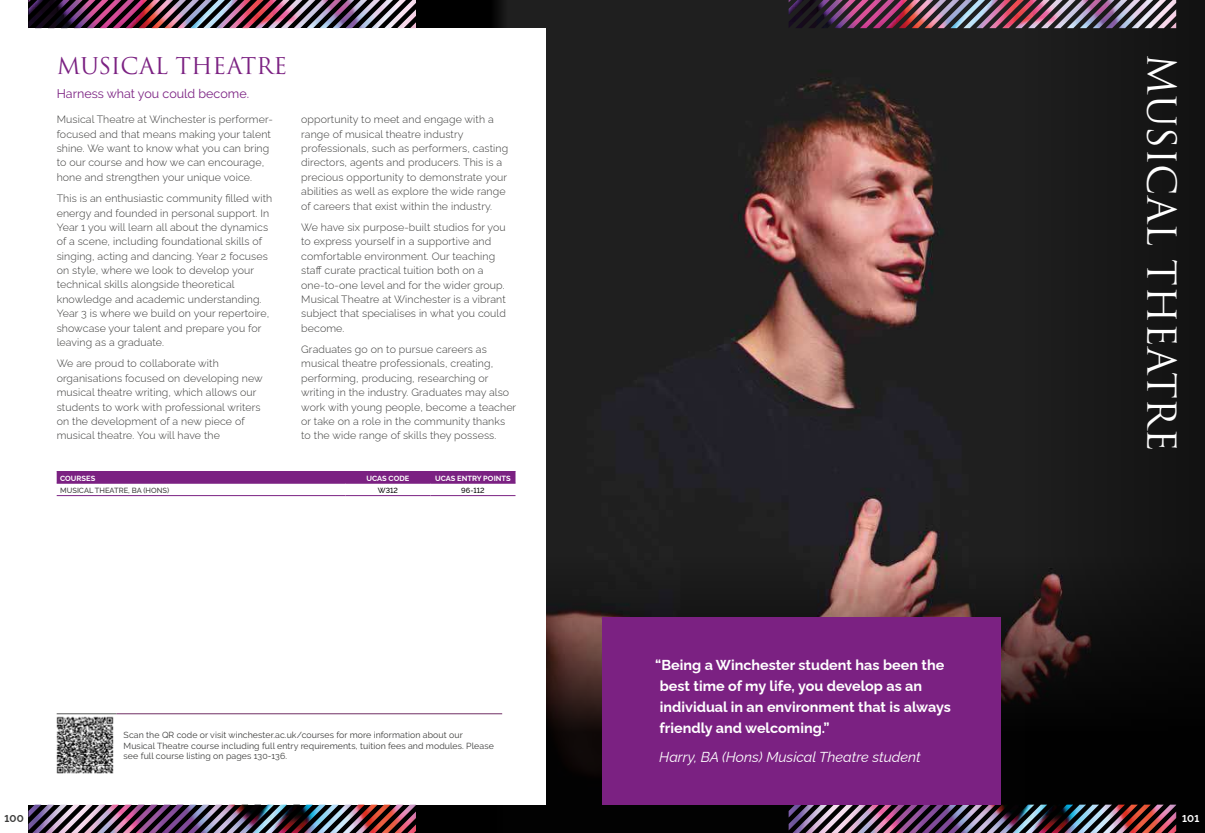
<style>
.page{position:relative;width:1205px;height:833px;background:#fff}
.page>*{position:absolute;margin:0;border:0;box-sizing:border-box;transform-origin:0 0}
.t1{font:38.75px "Trajan Pro 3";color:#fff}
.t2{font:22.5px "Trajan Pro 3";color:#7b2182}
.t3{font:700 14.38px/21.2px "Raleway";color:#fff}
.t4{font:italic 14.38px "Raleway";color:#fff}
.t5{font:12.5px "Raleway";color:#7b2182}
.t6{font:300 10.62px/14.4px "Raleway";letter-spacing:.01em;color:#3c3c3b}
.t7{font:700 10px "Raleway";color:#3c3c3b}
.t8{font:700 10px "Raleway";color:#fff}
.t9{font:8.75px/10.5px "Raleway";letter-spacing:.01em;color:#3c3c3b}
.t10{font:700 7.5px "Raleway";color:#fff}
.t11{font:500 7.5px "Raleway";color:#3c3c3b}
.t12{font:500 7.5px "Raleway";color:#000}
</style>
<div class="page">
<img style="left:474px;top:0;width:534px;height:546px">
<svg style="left:416px;top:546px;width:592px;height:287px;background:#2c2220"></svg>
<svg style="left:1008px;top:0;width:197px;height:833px;background:#161414"></svg>
<div style="left:28px;top:470px;width:518px;height:334px;background:#fff"></div>
<div style="left:57px;top:471px;width:458px;height:12px;background:#7b2182"></div>
<hr style="left:57px;top:470px;width:288px;height:1px;background:#7b2182">
<hr style="left:345px;top:470px;width:85px;height:1px;background:#7b2182">
<hr style="left:430px;top:470px;width:85px;height:1px;background:#7b2182">
<hr style="left:57px;top:483px;width:288px;height:1px;background:#7b2182">
<hr style="left:345px;top:483px;width:85px;height:1px;background:#7b2182">
<hr style="left:430px;top:483px;width:85px;height:1px;background:#7b2182">
<hr style="left:57px;top:495px;width:288px;height:1px;background:#7b2182">
<hr style="left:345px;top:495px;width:85px;height:1px;background:#7b2182">
<hr style="left:430px;top:495px;width:85px;height:1px;background:#7b2182">
<div style="left:28px;top:28px;width:518px;height:442px;background:#fff"></div>
<img style="left:28px;top:0;width:388px;height:28px">
<img style="left:28px;top:804px;width:388px;height:29px">
<img style="left:788px;top:0;width:388px;height:28px">
<img style="left:788px;top:804px;width:388px;height:29px">
<div style="left:602px;top:617px;width:399px;height:187px;background:#7b2182"></div>
<hr style="left:57px;top:713px;width:59px;height:1px;background:#575756">
<hr style="left:116px;top:713px;width:386px;height:1px;background:#712f64">
<img style="left:57px;top:716px;width:56px;height:57px">
<h2 class="t2" style="left:57px;top:50px;width:232px">MUSICAL THEATRE</h2>
<p class="t5" style="left:57px;top:86px;width:194px">Harness what you could become.</p>
<p class="t6" style="left:57px;top:111px;width:218px">Musical Theatre at Winchester is performer&shy;focused and that means making your talent shine. We want to know what you can bring to our course and how we can encourage, hone and strengthen your unique voice.</p>
<p class="t6" style="left:57px;top:190px;width:217px">This is an enthusiastic community filled with energy and founded in personal support. In Year 1 you will learn all about the dynamics of a scene, including foundational skills of singing, acting and dancing. Year 2 focuses on style, where we look to develop your technical skills alongside theoretical knowledge and academic understanding.<br>Year 3 is where we build on your repertoire, showcase your talent and prepare you for leaving as a graduate.</p>
<p class="t6" style="left:57px;top:355px;width:208px">We are proud to collaborate with organisations focused on developing new musical theatre writing, which allows our students to work with professional writers on the development of a new piece of musical theatre. You will have the</p>
<p class="t6" style="left:301px;top:111px;width:209px">opportunity to meet and engage with a range of musical theatre industry professionals, such as performers, casting directors, agents and producers. This is a precious opportunity to demonstrate your abilities as well as explore the wide range of careers that exist within the industry.</p>
<p class="t6" style="left:301px;top:219px;width:206px">We have six purpose-built studios for you to express yourself in a supportive and comfortable environment. Our teaching staff curate practical tuition both on a one-to-one level and for the wider group.<br>Musical Theatre at Winchester is a vibrant subject that specialises in what you could become.</p>
<p class="t6" style="left:301px;top:341px;width:216px">Graduates go on to pursue careers as musical theatre professionals, creating, performing, producing, researching or writing in the industry. Graduates may also work with young people, become a teacher or take on a role in the community thanks to the wide range of skills they possess.</p>
<p class="t10" style="left:60px;top:472px;width:37px">COURSES</p>
<p class="t10" style="left:366px;top:472px;width:44px">UCAS CODE</p>
<p class="t10" style="left:435px;top:472px;width:77px">UCAS ENTRY POINTS</p>
<p class="t11" style="left:60px;top:484px;width:110px">MUSICAL THEATRE, BA (HONS)</p>
<p class="t12" style="left:378px;top:484px;width:21px">W312</p>
<p class="t12" style="left:461px;top:484px;width:25px">96-112</p>
<p class="t9" style="left:124px;top:730px;width:372px">Scan the QR code or visit winchester.ac.uk/courses for more information about our<br>Musical Theatre course including full entry requirements, tuition fees and modules. Please see full course listing on pages 130-136.</p>
<h3 class="t3" style="left:660px;top:652px;width:293px;text-indent:-5px">“Being a Winchester student has been the best time of my life, you develop as an individual in an environment that is always friendly and welcoming.”</h3>
<h3 class="t4" style="left:659px;top:745px;width:263px">Harry, BA (Hons) Musical Theatre student</h3>
<h1 class="t1" style="left:1188px;top:54px;width:398px;rotate:90deg">MUSICAL THEATRE</h1>
<p class="t7" style="left:5px;top:810px;width:21px">100</p>
<p class="t8" style="left:1182px;top:810px;width:19px">101</p>
</div>
